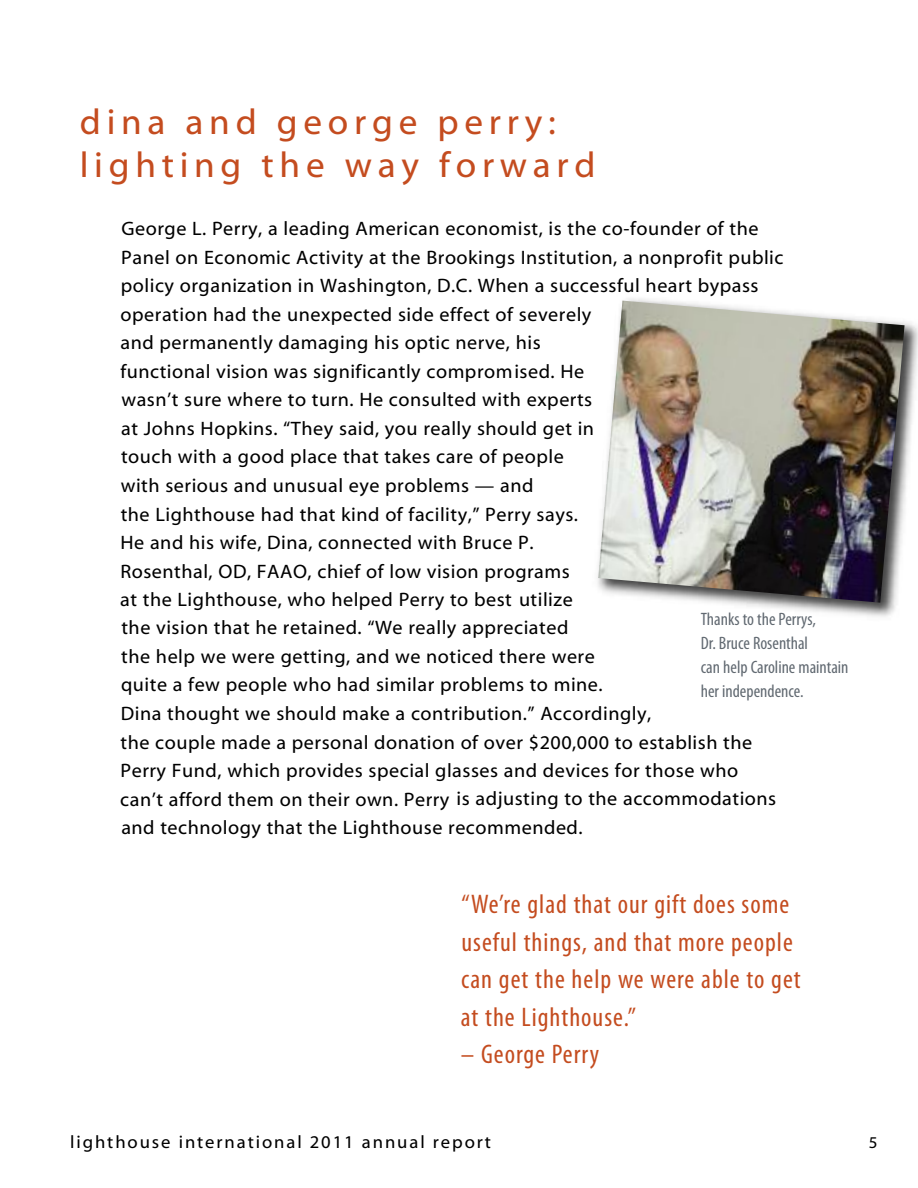
<style>
.page{position:relative;width:918px;height:1188px;background:#fff}
.page>*{position:absolute;margin:0;border:0;box-sizing:border-box;transform-origin:0 0}
.t1{font:36px/43.2px "Myriad Web Pro";letter-spacing:.16em;color:#c44c1f}
.t2{font:condensed 27px/37.5px "Myriad Pro";letter-spacing:.04em;color:#c44c1f}
.t3{font:19.5px/28.5px "Myriad Web Pro";letter-spacing:.025em;color:#000}
.t4{font:condensed 18px/24px "Myriad Pro";color:#616971}
.t5{font:18px "Myriad Web Pro";letter-spacing:.105em;color:#000}
.t6{font:16.5px "Myriad Web Pro";color:#000}
</style>
<div class="page">
<img style="left:597px;top:298px;width:321px;height:319px">
<img style="left:598px;top:301px;width:307px;height:302px">
<h1 class="t1" style="left:80px;top:100px;width:517px">dina and george perry: lighting the way forward</h1>
<p class="t3" style="left:120px;top:214px;width:665px">George L. Perry, a leading American economist, is the co-founder of the Panel on Economic Activity at the Brookings Institution, a nonprofit public policy organization in Washington, D.C. When a successful heart bypass operation had the unexpected side effect of severely<br>and permanently damaging his optic nerve, his<br>functional vision was significantly compromised. He<br>wasn’t sure where to turn. He consulted with experts<br>at Johns Hopkins. “They said, you really should get in<br>touch with a good place that takes care of people<br>with serious and unusual eye problems — and<br>the Lighthouse had that kind of facility,” Perry says.<br>He and his wife, Dina, connected with Bruce P.<br>Rosenthal, OD, FAAO, chief of low vision programs<br>at the Lighthouse, who helped Perry to best utilize<br>the vision that he retained. “We really appreciated<br>the help we were getting, and we noticed there were<br>quite a few people who had similar problems to mine.<br>Dina thought we should make a contribution.” Accordingly,<br>the couple made a personal donation of over $200,000 to establish the Perry Fund, which provides special glasses and devices for those who can’t afford them on their own. Perry is adjusting to the accommodations and technology that the Lighthouse recommended.</p>
<p class="t4" style="left:701px;top:609px;width:149px">Thanks to the Perrys,<br>Dr. Bruce Rosenthal<br>can help Caroline maintain her independence.</p>
<h2 class="t2" style="left:461px;top:888px;width:341px">“We’re glad that our gift does some useful things, and that more people can get the help we were able to get at the Lighthouse.”</h2>
<h2 class="t2" style="left:461px;top:1038px;width:140px">– George Perry</h2>
<p class="t5" style="left:70px;top:1132px;width:422px">lighthouse international 2011 annual report</p>
<p class="t6" style="left:869px;top:1133px;width:10px">5</p>
</div>
